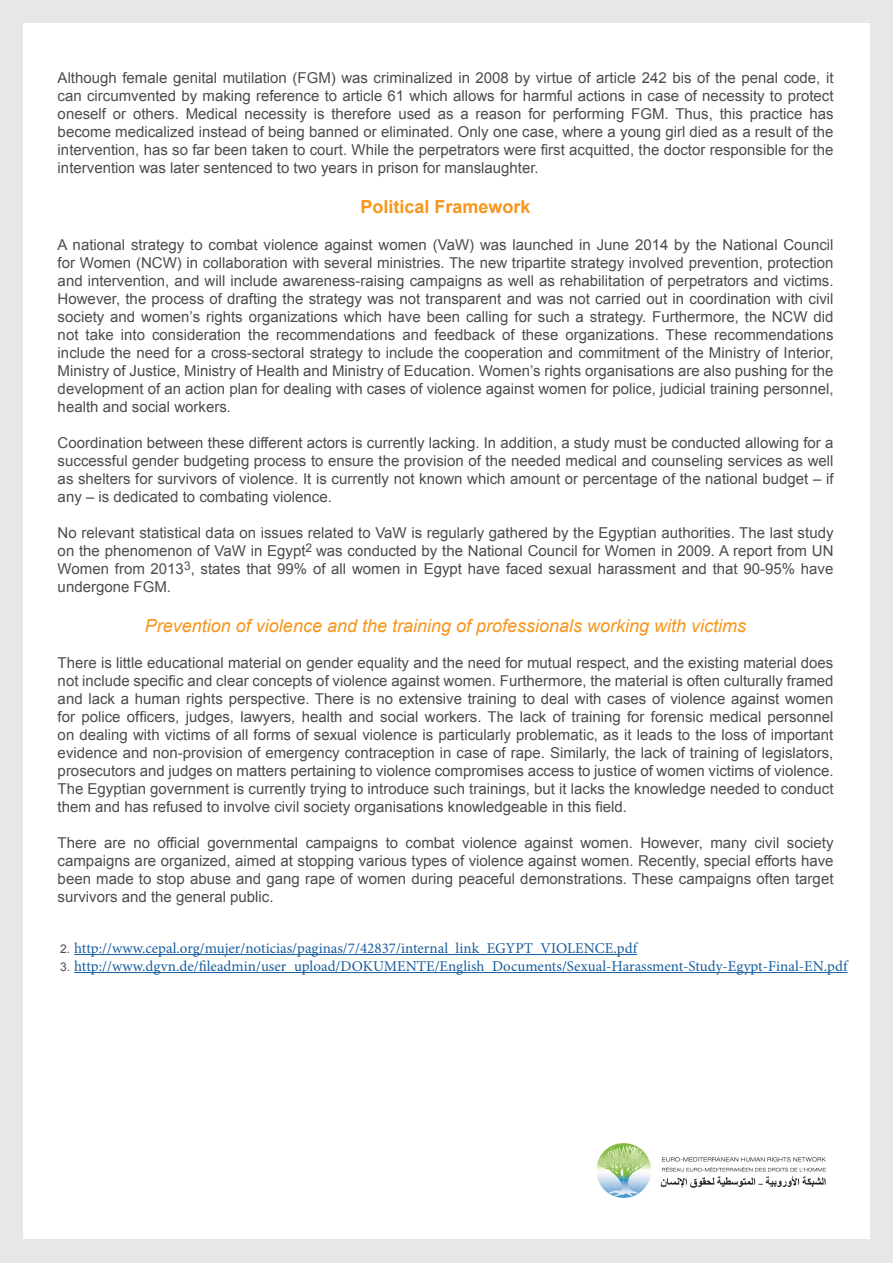
<style>
.page{position:relative;width:893px;height:1263px;background:#fff}
.page>*{position:absolute;margin:0;border:0;box-sizing:border-box;transform-origin:0 0}
.t1{font:italic 18px "Arial";color:#f6961b}
.t2{font:700 18px "Arial";color:#f6961b}
.t3{font:15px/18px "Arial";color:#4c4c4c;text-align:justify}
.t4{font:15px "Minion Pro";color:#175d9e}
.s1{font-family:"Arial";font-size:12px;color:#4c4c4c}
</style>
<div class="page">
<div style="left:2px;top:1239px;width:891px;height:24px;background:#e6e7e8"></div>
<img style="left:596px;top:1143px;width:230px;height:55px">
<div style="left:870px;top:1px;width:22px;height:1262px;background:#e6e7e8"></div>
<div style="left:2px;top:0;width:891px;height:22px;background:#e6e7e8"></div>
<div style="left:0;top:1px;width:22px;height:1262px;background:#e6e7e8"></div>
<hr style="left:74px;top:954px;width:563px;height:1px;background:#175d9e">
<hr style="left:74px;top:972px;width:774px;height:1px;background:#175d9e">
<p class="t3" style="left:58px;top:69px;width:777px">Although female genital mutilation (FGM) was criminalized in 2008 by virtue of article 242 bis of the penal code, it can circumvented by making reference to article 61 which allows for harmful actions in case of necessity to protect oneself or others. Medical necessity is therefore used as a reason for performing FGM. Thus, this practice has become medicalized instead of being banned or eliminated. Only one case, where a young girl died as a result of the intervention, has so far been taken to court. While the perpetrators were first acquitted, the doctor responsible for the intervention was later sentenced to two years in prison for manslaughter.</p>
<p class="t2" style="left:361px;top:194px;width:172px">Political Framework</p>
<p class="t3" style="left:58px;top:236px;width:777px">A national strategy to combat violence against women (VaW) was launched in June 2014 by the National Council for Women (NCW) in collaboration with several ministries. The new tripartite strategy involved prevention, protection and intervention, and will include awareness-raising campaigns as well as rehabilitation of perpetrators and victims.<br>However, the process of drafting the strategy was not transparent and was not carried out in coordination with civil society and women’s rights organizations which have been calling for such a strategy. Furthermore, the NCW did not take into consideration the recommendations and feedback of these organizations. These recommendations include the need for a cross-sectoral strategy to include the cooperation and commitment of the Ministry of Interior, Ministry of Justice, Ministry of Health and Ministry of Education. Women’s rights organisations are also pushing for the development of an action plan for dealing with cases of violence against women for police, judicial training personnel, health and social workers.</p>
<p class="t3" style="left:58px;top:434px;width:777px">Coordination between these different actors is currently lacking. In addition, a study must be conducted allowing for a successful gender budgeting process to ensure the provision of the needed medical and counseling services as well as shelters for survivors of violence. It is currently not known which amount or percentage of the national budget – if any – is dedicated to combating violence.</p>
<p class="t3" style="left:58px;top:524px;width:777px">No relevant statistical data on issues related to VaW is regularly gathered by the Egyptian authorities. The last study on the phenomenon of VaW in Egypt<sup>2</sup> was conducted by the National Council for Women in 2009. A report from UN Women from 2013<sup>3</sup>, states that 99% of all women in Egypt have faced sexual harassment and that 90-95% have undergone FGM.</p>
<p class="t1" style="left:145px;top:614px;width:603px">Prevention of violence and the training of professionals working with victims</p>
<p class="t3" style="left:58px;top:654px;width:777px">There is little educational material on gender equality and the need for mutual respect, and the existing material does not include specific and clear concepts of violence against women. Furthermore, the material is often culturally framed and lack a human rights perspective. There is no extensive training to deal with cases of violence against women for police officers, judges, lawyers, health and social workers. The lack of training for forensic medical personnel on dealing with victims of all forms of sexual violence is particularly problematic, as it leads to the loss of important evidence and non-provision of emergency contraception in case of rape. Similarly, the lack of training of legislators, prosecutors and judges on matters pertaining to violence compromises access to justice of women victims of violence.<br>The Egyptian government is currently trying to introduce such trainings, but it lacks the knowledge needed to conduct them and has refused to involve civil society organisations knowledgeable in this field.</p>
<p class="t3" style="left:58px;top:834px;width:777px">There are no official governmental campaigns to combat violence against women. However, many civil society campaigns are organized, aimed at stopping various types of violence against women. Recently, special efforts have been made to stop abuse and gang rape of women during peaceful demonstrations. These campaigns often target survivors and the general public.</p>
<p class="t4" style="left:60px;top:938px;width:578px"><span class="s1">2.</span> http://www.cepal.org/mujer/noticias/paginas/7/42837/internal_link_EGYPT_VIOLENCE.pdf</p>
<p class="t4" style="left:60px;top:956px;width:789px"><span class="s1">3.</span> http://www.dgvn.de/fileadmin/user_upload/DOKUMENTE/English_Documents/Sexual-Harassment-Study-Egypt-Final-EN.pdf</p>
</div>
